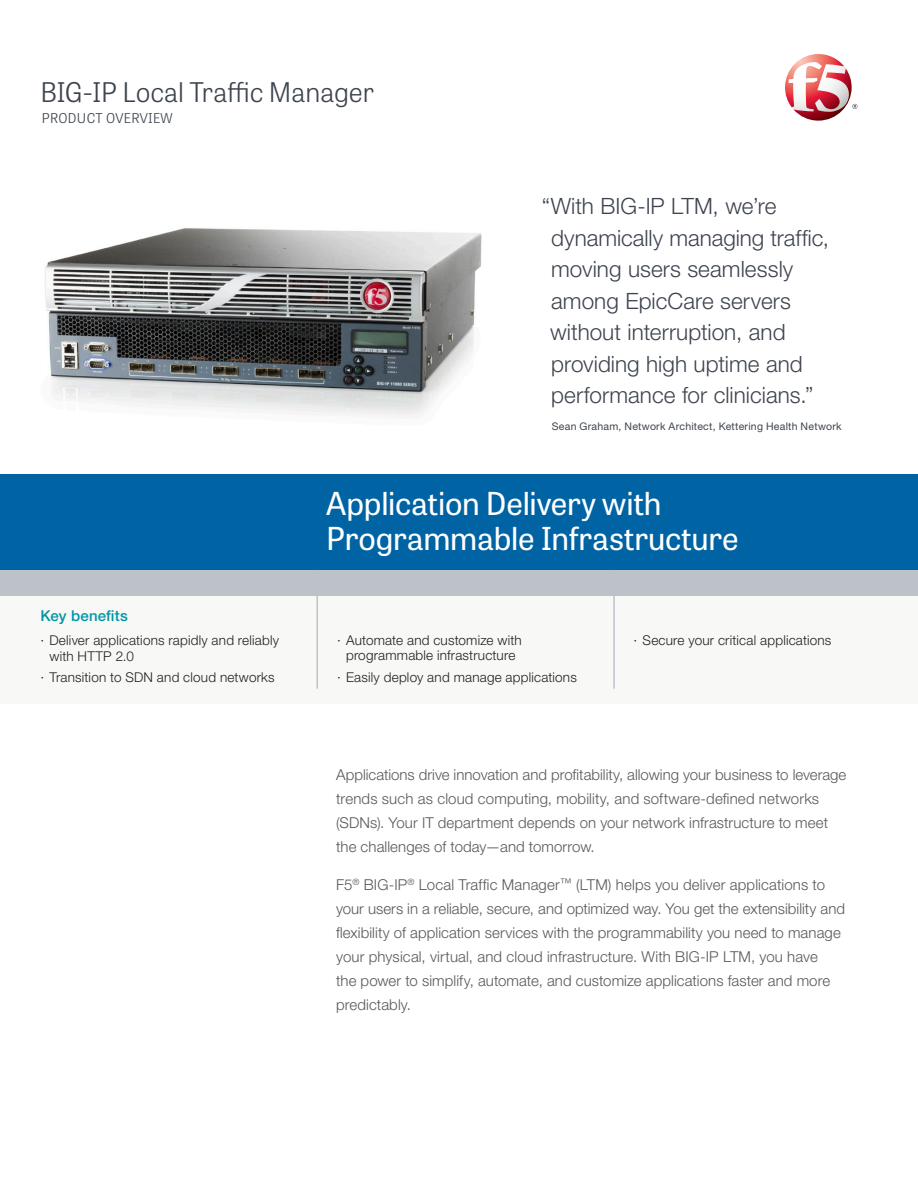
<style>
.page{position:relative;width:918px;height:1188px;background:#fff}
.page>*{position:absolute;margin:0;border:0;box-sizing:border-box;transform-origin:0 0}
.t1{font:31.5px/34.5px "Tablet Gothic";letter-spacing:-.005em;color:#fff}
.t2{font:300 27px "Tablet Gothic";letter-spacing:-.01em;color:#3e444f}
.t3{font:300 22.5px/31.5px "Helvetica Neue LT Std";color:#3e444f}
.t4{font:300 15px/24px "Helvetica Neue LT Std";letter-spacing:.005em;color:#57585a}
.t5{font:500 15px "Helvetica Neue LT Std";letter-spacing:.01em;color:#0097a4}
.t6{font:300 13.5px/15.8px "Helvetica Neue LT Std";letter-spacing:.015em;color:#231f20}
.t7{font:300 13.5px "Tablet Gothic";letter-spacing:.025em;color:#3e444f}
.t8{font:10.5px "Helvetica Neue LT Std";letter-spacing:.025em;color:#3e444f}
.s1{font-size:12px}
</style>
<div class="page">
<svg style="left:785px;top:54px;width:72px;height:67px"></svg>
<div style="left:0;top:596px;width:918px;height:108px;background:#f8f8f7"></div>
<div style="left:0;top:474px;width:918px;height:96px;background:#0063a4"></div>
<hr style="left:613px;top:570px;width:2px;height:119px;background:#bdc1c8">
<hr style="left:316px;top:570px;width:2px;height:119px;background:#bdc1c8">
<div style="left:0;top:570px;width:918px;height:26px;background:#bdc1c8"></div>
<img style="left:45px;top:228px;width:437px;height:188px">
<h2 class="t2" style="left:40px;top:74px;width:335px">BIG‑IP Local Traffic Manager</h2>
<p class="t7" style="left:42px;top:109px;width:132px">PRODUCT OVERVIEW</p>
<h3 class="t3" style="left:550px;top:190px;width:280px;text-indent:-8px">“With BIG-IP LTM, we’re dynamically managing traffic, moving users seamlessly among EpicCare servers without interruption, and providing high uptime and performance for clinicians.”</h3>
<p class="t8" style="left:552px;top:420px;width:291px">Sean Graham, Network Architect, Kettering Health Network</p>
<p class="t5" style="left:40px;top:607px;width:89px">Key benefits</p>
<p class="t6" style="left:49px;top:632px;width:231px;text-indent:-9px">· Deliver applications rapidly and reliably with HTTP 2.0</p>
<p class="t6" style="left:40px;top:669px;width:236px">· Transition to SDN and cloud networks</p>
<h1 class="t1" style="left:326px;top:485px;width:414px">Application Delivery with<br>Programmable Infrastructure</h1>
<p class="t6" style="left:337px;top:633px;width:186px;line-height:15px;text-align:center">· Automate and customize with programmable infrastructure</p>
<p class="t6" style="left:337px;top:669px;width:241px">· Easily deploy and manage applications</p>
<p class="t6" style="left:634px;top:632px;width:199px">· Secure your critical applications</p>
<p class="t4" style="left:336px;top:763px;width:512px">Applications drive innovation and profitability, allowing your business to leverage trends such as cloud computing, mobility, and software-defined networks (SDNs). Your IT department depends on your network infrastructure to meet the challenges of today—and tomorrow.</p>
<p class="t4" style="left:336px;top:872px;width:510px">F5<sup>®</sup> BIG-IP<sup>®</sup> Local Traffic Manager<span class="s1">™</span> (LTM) helps you deliver applications to your users in a reliable, secure, and optimized way. You get the extensibility and flexibility of application services with the programmability you need to manage your physical, virtual, and cloud infrastructure. With BIG-IP LTM, you have<br>the power to simplify, automate, and customize applications faster and more predictably.</p>
</div>
